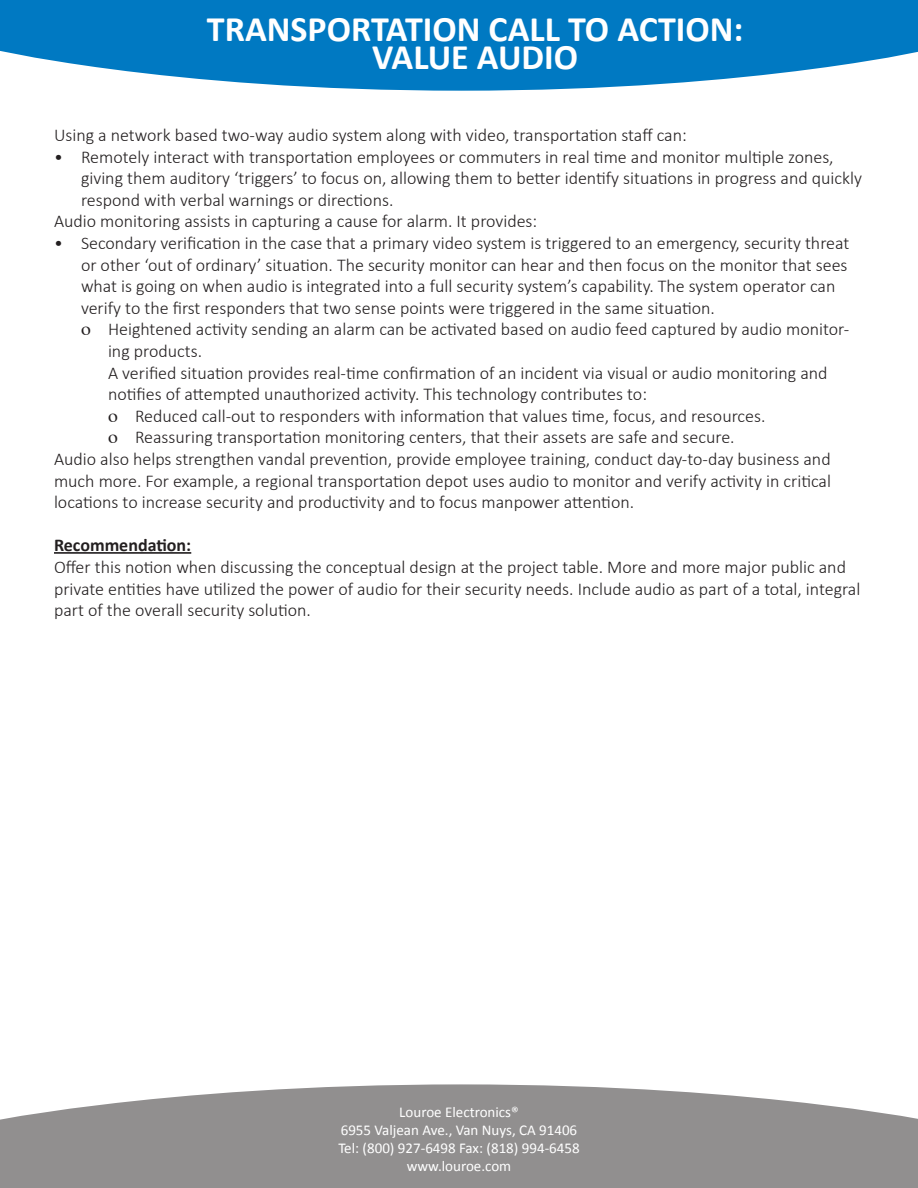
<style>
.page{position:relative;width:918px;height:1188px;background:#fff}
.page>*{position:absolute;margin:0;border:0;box-sizing:border-box;transform-origin:0 0}
.t1{font:700 36px/28.2px "Calibri";color:#fff;text-align:center}
.t2{font:300 18px/21.6px "Calibri";color:#231f20}
.t3{font:700 18px "Calibri";color:#231f20}
.t4{font:15px/18px "Calibri";color:#fff;text-align:center}
</style>
<div class="page">
<hr style="left:54px;top:552px;width:137px;height:2px;background:#231f20">
<svg style="left:0;top:0;width:918px;height:91px;fill:#0079c2"></svg>
<svg style="left:0;top:1084px;width:918px;height:104px;fill:#918f8f"></svg>
<h1 class="t1" style="left:207px;top:14px;width:538px">TRANSPORTATION CALL TO ACTION:<br>VALUE AUDIO</h1>
<p class="t2" style="left:54px;top:123px;width:634px">Using a network based two-way audio system along with video, transportation staff can:</p>
<p class="t2" style="left:54px;top:145px;width:781px">• Remotely interact with transportation employees or commuters in real time and monitor multiple zones,</p>
<p class="t2" style="left:81px;top:167px;width:783px">giving them auditory ‘triggers’ to focus on, allowing them to better identify situations in progress and quickly</p>
<p class="t2" style="left:81px;top:188px;width:314px">respond with verbal warnings or directions.</p>
<p class="t2" style="left:54px;top:210px;width:485px">Audio monitoring assists in capturing a cause for alarm. It provides:</p>
<p class="t2" style="left:81px;top:231px;width:770px;text-indent:-27px">• Secondary verification in the case that a primary video system is triggered to an emergency, security threat or other ‘out of ordinary’ situation. The security monitor can hear and then focus on the monitor that sees what is going on when audio is integrated into a full security system’s capability. The system operator can verify to the first responders that two sense points were triggered in the same situation.</p>
<p class="t2" style="left:108px;top:318px;width:743px;text-indent:-27px">□ Heightened activity sending an alarm can be activated based on audio feed captured by audio monitor&shy;ing products.<br>A verified situation provides real-time confirmation of an incident via visual or audio monitoring and notifies of attempted unauthorized activity. This technology contributes to:</p>
<p class="t2" style="left:108px;top:404px;width:659px">□ Reduced call-out to responders with information that values time, focus, and resources.</p>
<p class="t2" style="left:54px;top:426px;width:779px;text-indent:54px">□ Reassuring transportation monitoring centers, that their assets are safe and secure.<br>Audio also helps strengthen vandal prevention, provide employee training, conduct day-to-day business and much more. For example, a regional transportation depot uses audio to monitor and verify activity in critical locations to increase security and productivity and to focus manpower attention.</p>
<p class="t3" style="left:54px;top:534px;width:139px">Recommendation:</p>
<p class="t2" style="left:54px;top:555px;width:808px">Offer this notion when discussing the conceptual design at the project table. More and more major public and private entities have utilized the power of audio for their security needs. Include audio as part of a total, integral part of the overall security solution.</p>
<p class="t4" style="left:338px;top:1103px;width:243px">Louroe Electronics®<br>6955 Valjean Ave., Van Nuys, CA 91406<br>Tel: (800) 927-6498 Fax: (818) 994-6458 www.louroe.com</p>
</div>
